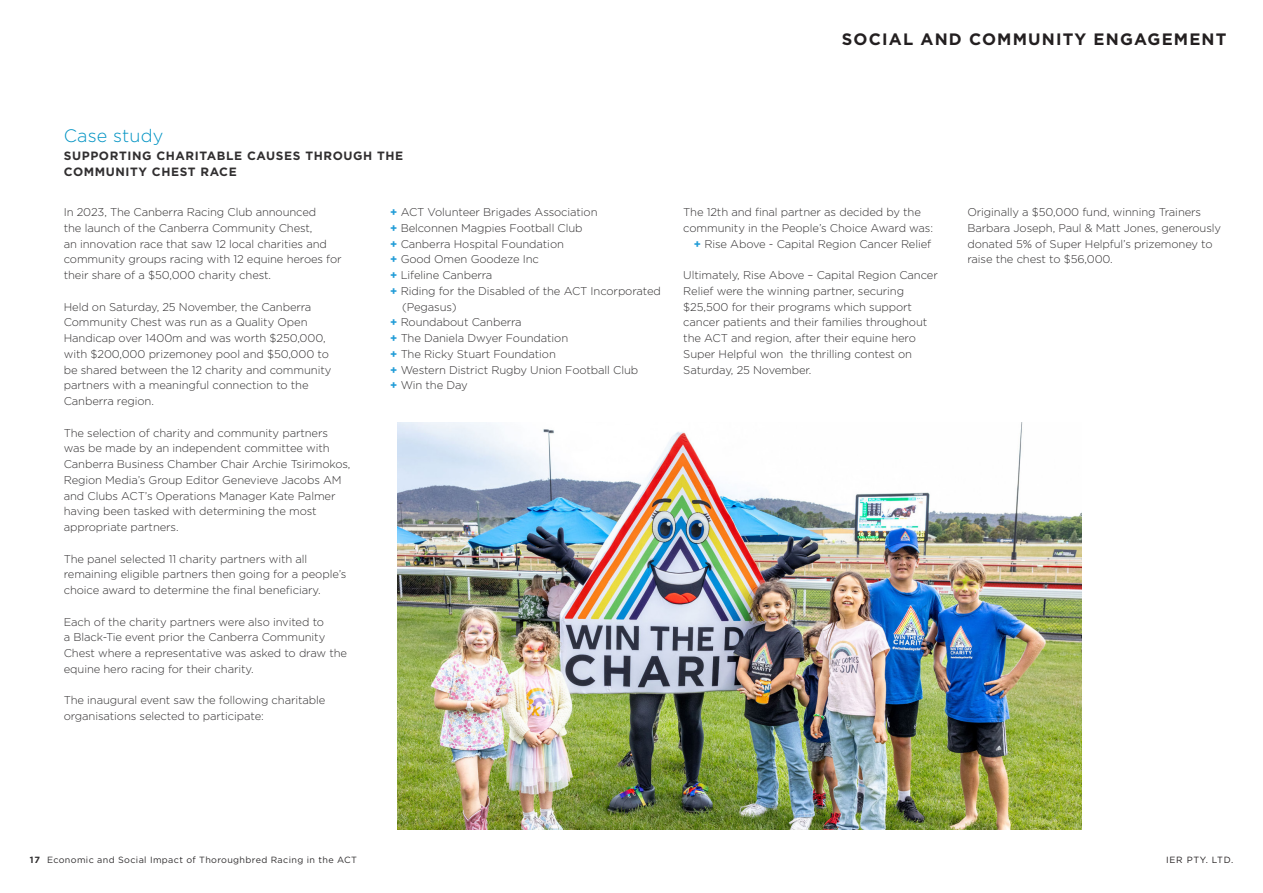
<style>
.page{position:relative;width:1263px;height:893px;background:#fff}
.page>*{position:absolute;margin:0;border:0;box-sizing:border-box;transform-origin:0 0}
.t1{font:300 18px "Gotham";letter-spacing:.01em;color:#0093c3}
.t2{font:700 16.5px "Gotham";letter-spacing:.07em;color:#231f20}
.t3{font:700 12px/15.8px "Gotham";letter-spacing:.05em;color:#312f30}
.t4{font:300 11.25px/15.8px "Gotham";letter-spacing:-.01em;color:#312f30}
.t5{font:9px "Gotham";letter-spacing:.04em;color:#312f30}
.t6{font:9px "Gotham";letter-spacing:.07em;color:#231f20}
.s1{font-weight:700;color:#219cd7}
.s2{font-weight:700}
</style>
<div class="page">
<img style="left:398px;top:423px;width:683px;height:406px">
<p class="t2" style="left:842px;top:29px;width:386px">SOCIAL AND COMMUNITY ENGAGEMENT</p>
<p class="t1" style="left:64px;top:124px;width:101px">Case study</p>
<p class="t3" style="left:64px;top:148px;width:341px">SUPPORTING CHARITABLE CAUSES THROUGH THE<br>COMMUNITY CHEST RACE</p>
<p class="t4" style="left:64px;top:204px;width:279px">In 2023, The Canberra Racing Club announced<br>the launch of the Canberra Community Chest,<br>an innovation race that saw 12 local charities and community groups racing with 12 equine heroes for their share of a $50,000 charity chest.</p>
<p class="t4" style="left:64px;top:298px;width:269px">Held on Saturday, 25 November, the Canberra Community Chest was run as a Quality Open Handicap over 1400m and was worth $250,000, with $200,000 prizemoney pool and $50,000 to be shared between the 12 charity and community partners with a meaningful connection to the Canberra region.</p>
<p class="t4" style="left:64px;top:424px;width:288px">The selection of charity and community partners was be made by an independent committee with Canberra Business Chamber Chair Archie Tsirimokos, Region Media’s Group Editor Genevieve Jacobs AM and Clubs ACT’s Operations Manager Kate Palmer having been tasked with determining the most appropriate partners.</p>
<p class="t4" style="left:64px;top:550px;width:284px">The panel selected 11 charity partners with all remaining eligible partners then going for a people’s choice award to determine the final beneficiary.</p>
<p class="t4" style="left:64px;top:613px;width:285px">Each of the charity partners were also invited to<br>a Black-Tie event prior the Canberra Community Chest where a representative was asked to draw the equine hero racing for their charity.</p>
<p class="t4" style="left:64px;top:692px;width:263px">The inaugural event saw the following charitable organisations selected to participate:</p>
<p class="t4" style="left:390px;top:204px;width:209px"><span class="s1">+</span> ACT Volunteer Brigades Association</p>
<p class="t4" style="left:390px;top:220px;width:194px"><span class="s1">+</span> Belconnen Magpies Football Club</p>
<p class="t4" style="left:390px;top:235px;width:175px"><span class="s1">+</span> Canberra Hospital Foundation</p>
<p class="t4" style="left:390px;top:251px;width:150px"><span class="s1">+</span> Good Omen Goodeze Inc</p>
<p class="t4" style="left:390px;top:267px;width:104px"><span class="s1">+</span> Lifeline Canberra</p>
<p class="t4" style="left:402px;top:283px;width:260px;text-indent:-12px"><span class="s1">+</span> Riding for the Disabled of the ACT Incorporated (Pegasus)</p>
<p class="t4" style="left:390px;top:314px;width:133px"><span class="s1">+</span> Roundabout Canberra</p>
<p class="t4" style="left:390px;top:330px;width:180px"><span class="s1">+</span> The Daniela Dwyer Foundation</p>
<p class="t4" style="left:390px;top:346px;width:167px"><span class="s1">+</span> The Ricky Stuart Foundation</p>
<p class="t4" style="left:390px;top:361px;width:250px"><span class="s1">+</span> Western District Rugby Union Football Club</p>
<p class="t4" style="left:390px;top:377px;width:79px"><span class="s1">+</span> Win the Day</p>
<p class="t4" style="left:683px;top:204px;width:239px">The 12th and final partner as decided by the</p>
<p class="t4" style="left:683px;top:220px;width:251px">community in the People’s Choice Award was:</p>
<p class="t4" style="left:694px;top:235px;width:239px"><span class="s1">+</span> Rise Above - Capital Region Cancer Relief</p>
<p class="t4" style="left:683px;top:267px;width:256px">Ultimately, Rise Above – Capital Region Cancer Relief were the winning partner, securing $25,500 for their programs which support cancer patients and their families throughout the ACT and region, after their equine hero Super Helpful won the thrilling contest on Saturday, 25 November.</p>
<p class="t4" style="left:967px;top:204px;width:255px">Originally a $50,000 fund, winning Trainers Barbara Joseph, Paul &amp; Matt Jones, generously donated 5% of Super Helpful’s prizemoney to raise the chest to $56,000.</p>
<p class="t5" style="left:30px;top:854px;width:329px"><span class="s2">17</span> Economic and Social Impact of Thoroughbred Racing in the ACT</p>
<p class="t6" style="left:1166px;top:854px;width:68px">IER PTY. LTD.</p>
</div>
